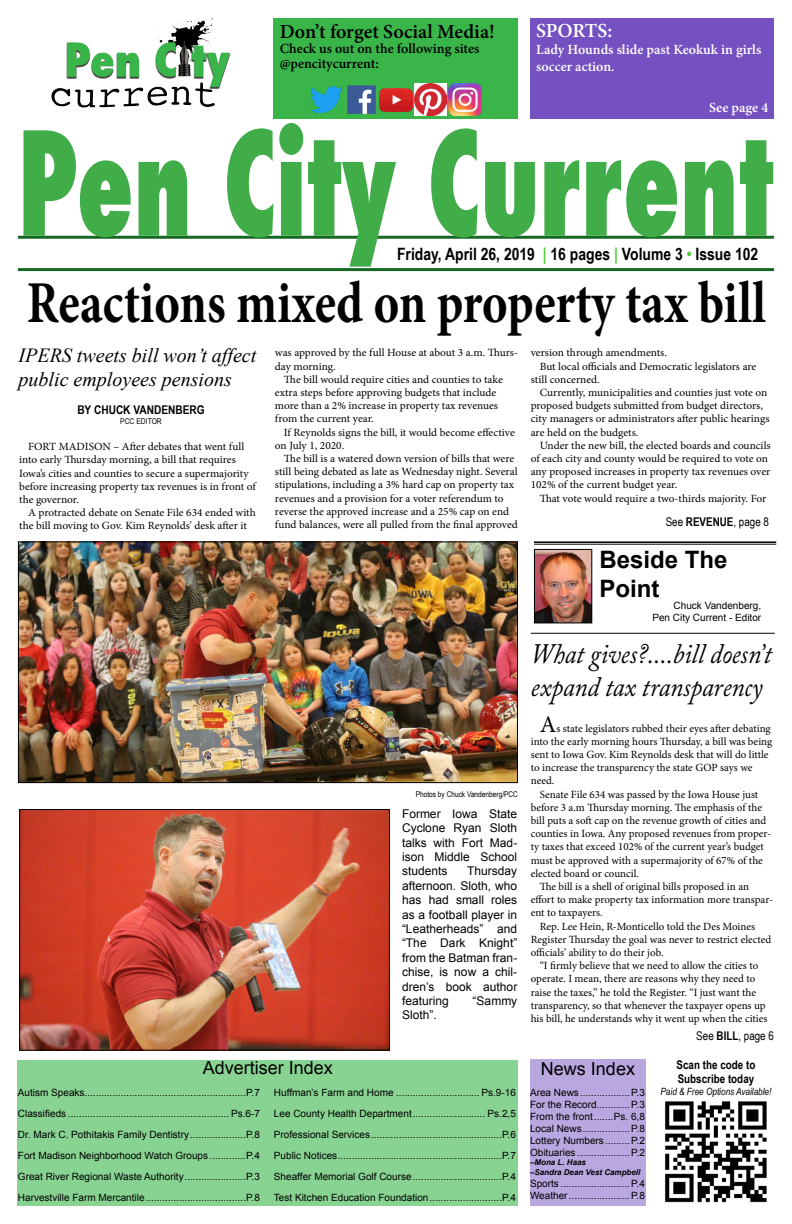
<style>
.page{position:relative;width:792px;height:1224px;background:#fff}
.page>*{position:absolute;margin:0;border:0;box-sizing:border-box;transform-origin:0 0}
.t1{font:800 condensed 139.8px "Futura";color:#41ad49;scale:.75 1}
.t2{font:700 59.4px "Minion Pro";color:#000;scale:.82 1}
.t3{font:italic 28px/33.6px "Adobe Caslon Pro";color:#000;scale:.9 1}
.t4{font:700 24px/28.8px "Arial";color:#000}
.t5{font:italic 20px/24px "Times New Roman";color:#000}
.t6{font:600 20px "Minion Pro";color:#000}
.t7{font:600 20px "Minion Pro";letter-spacing:-.01em;color:#fff}
.t8{font:18px "Arial";color:#000}
.t9{font:700 17px "Arial Narrow";color:#000}
.t10{font:600 14px/16.8px "Minion Pro";color:#fff}
.t11{font:600 14px/15px "Minion Pro";color:#000}
.t12{font:12px/14.4px "Arial";color:#000;text-align:justify}
.t13{font:700 12px/14.4px "Arial Narrow";color:#000}
.t14{font:12px "Arial Narrow";color:#000}
.t15{font:11px/13.2px "Minion Pro";color:#000}
.t16{font:10px/21px "Arial";color:#000;text-align:justify}
.t17{font:italic 10px "Arial Narrow";color:#000}
.t18{font:8px "Arial Narrow";color:#000}
.t19{font:italic 700 8px/9.6px "Arial";color:#000}
.s1{color:#51cc36}
.s2{font-weight:700}
.s3{font-size:24px}
</style>
<div class="page">
<hr style="left:18px;top:236px;width:756px;height:3px;background:#166823">
<svg style="left:51px;top:42px;width:180px;height:66px"></svg>
<img style="left:154px;top:18px;width:59px;height:62px">
<div style="left:530px;top:18px;width:244px;height:100px;background:#7450c1"></div>
<hr style="left:18px;top:268px;width:756px;height:3px;background:#166823">
<div style="left:274px;top:18px;width:244px;height:101px;background:#39b54a"></div>
<img style="left:347px;top:85px;width:29px;height:29px">
<img style="left:310px;top:86px;width:33px;height:27px">
<img style="left:449px;top:83px;width:32px;height:33px">
<img style="left:414px;top:83px;width:33px;height:33px">
<img style="left:380px;top:88px;width:32px;height:23px">
<img style="left:665px;top:1101px;width:102px;height:102px">
<div style="left:530px;top:1060px;width:116px;height:146px;background:#b9a8e0"></div>
<div style="left:18px;top:1060px;width:500px;height:67px;background:#88d392"></div>
<div style="left:18px;top:1088px;width:500px;height:118px;background:#88d392"></div>
<img style="left:20px;top:543px;width:496px;height:238px">
<div style="left:18px;top:541px;width:500px;height:242px;border:1px solid #000"></div>
<img style="left:21px;top:811px;width:367px;height:238px">
<div style="left:19px;top:809px;width:371px;height:242px;border:1px solid #000"></div>
<img style="left:536px;top:551px;width:54px;height:70px">
<div style="left:534px;top:549px;width:58px;height:74px;border:1px solid #000"></div>
<hr style="left:534px;top:541px;width:242px;height:2px;background:#000">
<hr style="left:534px;top:544px;width:242px;height:1px;background:#000">
<hr style="left:531px;top:633px;width:244px;height:1px;background:#000">
<h3 class="t6" style="left:280px;top:17px;width:217px">Don’t forget Social Media!</h3>
<p class="t11" style="left:280px;top:41px;width:201px">Check us out on the following sites @pencitycurrent:</p>
<h3 class="t7" style="left:536px;top:17px;width:78px">SPORTS:</h3>
<p class="t10" style="left:536px;top:41px;width:227px">Lady Hounds slide past Keokuk in girls soccer action.</p>
<p class="t10" style="left:709px;top:99px;width:61px">See page 4</p>
<h1 class="t1" style="left:18px;top:89px;width:1009px">Pen City Current</h1>
<h3 class="t9" style="left:397px;top:241px;width:363px">Friday, April 26, 2019 <span class="s1">|</span> 16 pages <span class="s1">|</span> Volume 3 <span class="s1">•</span> Issue 102</h3>
<h2 class="t2" style="left:27px;top:261px;width:903px">Reactions mixed on property tax bill</h2>
<h3 class="t5" style="left:19px;top:343px;width:239px">IPERS tweets bill won’t affect public employees pensions</h3>
<p class="t13" style="left:77px;top:402px;width:129px">BY CHUCK VANDENBERG</p>
<p class="t18" style="left:120px;top:415px;width:43px">PCC EDITOR</p>
<p class="t15" style="left:19px;top:440px;width:238px;text-indent:9px">FORT MADISON – After debates that went full into early Thursday morning, a bill that requires Iowa’s cities and counties to secure a supermajority before increasing property tax revenues is in front of the governor.</p>
<p class="t15" style="left:19px;top:506px;width:238px;text-indent:9px">A protracted debate on Senate File 634 ended with the bill moving to Gov. Kim Reynolds’ desk after it</p>
<p class="t15" style="left:275px;top:346px;width:245px">was approved by the full House at about 3 a.m. Thurs&shy;day morning.</p>
<p class="t15" style="left:275px;top:373px;width:229px;text-indent:9px">The bill would require cities and counties to take extra steps before approving budgets that include more than a 2% increase in property tax revenues from the current year.</p>
<p class="t15" style="left:275px;top:426px;width:241px;text-indent:9px">If Reynolds signs the bill, it would become effective on July 1, 2020.</p>
<p class="t15" style="left:275px;top:452px;width:244px;text-indent:9px">The bill is a watered down version of bills that were still being debated as late as Wednesday night. Several stipulations, including a 3% hard cap on property tax revenues and a provision for a voter referendum to reverse the approved increase and a 25% cap on end fund balances, were all pulled from the final approved</p>
<p class="t18" style="left:416px;top:788px;width:104px">Photos by Chuck Vandenberg/PCC</p>
<p class="t12" style="left:402px;top:806px;width:117px">Former Iowa State Cyclone Ryan Sloth talks with Fort Mad&shy;ison Middle School students</p>
<p class="t12" style="left:402px;top:864px;width:117px;text-indent:65px">Thursday afternoon. Sloth, who has had small roles as a football player in “Leatherheads” and “The Dark Knight” from the Batman fran&shy;chise, is now a chil&shy;dren’s book author featuring</p>
<p class="t12" style="left:473px;top:994px;width:46px">“Sammy</p>
<p class="t12" style="left:402px;top:1008px;width:36px">Sloth”.</p>
<h3 class="t8" style="left:203px;top:1056px;width:132px">Advertiser Index</h3>
<p class="t16" style="left:18px;top:1082px;width:244px">Autism Speaks..........................................................P.7<br>Classifieds .......................................................... Ps.6-7<br>Dr. Mark C. Pothitakis Family Dentistry....................P.8<br>Fort Madison Neighborhood Watch Groups .............P.4<br>Great River Regional Waste Authority......................P.3<br>Harvestville Farm Mercantile....................................P.8</p>
<p class="t16" style="left:274px;top:1082px;width:244px">Huffman’s Farm and Home .............................. Ps.9-16<br>Lee County Health Department.......................... Ps.2,5<br>Professional Services...............................................P.6<br>Public Notices...........................................................P.7<br>Sheaffer Memorial Golf Course................................P.4<br>Test Kitchen Education Foundation..........................P.4</p>
<p class="t15" style="left:531px;top:346px;width:138px">version through amendments.</p>
<p class="t15" style="left:540px;top:360px;width:218px">But local officials and Democratic legislators are</p>
<p class="t15" style="left:531px;top:373px;width:71px">still concerned.</p>
<p class="t15" style="left:540px;top:386px;width:229px">Currently, municipalities and counties just vote on</p>
<p class="t15" style="left:531px;top:399px;width:234px">proposed budgets submitted from budget directors,</p>
<p class="t15" style="left:531px;top:412px;width:240px">city managers or administrators after public hearings</p>
<p class="t15" style="left:531px;top:426px;width:109px">are held on the budgets.</p>
<p class="t15" style="left:540px;top:439px;width:232px">Under the new bill, the elected boards and councils</p>
<p class="t15" style="left:531px;top:452px;width:239px">of each city and county would be required to vote on</p>
<p class="t15" style="left:531px;top:465px;width:241px">any proposed increases in property tax revenues over</p>
<p class="t15" style="left:531px;top:478px;width:148px">102% of the current budget year.</p>
<p class="t15" style="left:540px;top:492px;width:228px">That vote would require a two-thirds majority. For</p>
<p class="t14" style="left:666px;top:513px;width:105px">See <span class="s2">REVENUE</span>, page 8</p>
<h3 class="t4" style="left:599px;top:546px;width:130px">Beside The<br>Point</h3>
<p class="t16" style="left:652px;top:600px;width:110px;line-height:12px;text-align:right">Chuck Vandenberg,<br>Pen City Current - Editor</p>
<h3 class="t3" style="left:531px;top:636px;width:269px">What gives?....bill doesn’t expand tax transparency</h3>
<p class="t15" style="left:531px;top:722px;width:243px;text-indent:9px"><span class="s3">A</span>s state legislators rubbed their eyes after debating into the early morning hours Thursday, a bill was being sent to Iowa Gov. Kim Reynolds desk that will do little to increase the transparency the state GOP says we need.</p>
<p class="t15" style="left:540px;top:788px;width:220px">Senate File 634 was passed by the Iowa House just</p>
<p class="t15" style="left:531px;top:801px;width:233px">before 3 a.m Thursday morning. The emphasis of the</p>
<p class="t15" style="left:531px;top:814px;width:237px">bill puts a soft cap on the revenue growth of cities and</p>
<p class="t15" style="left:531px;top:827px;width:242px">counties in Iowa. Any proposed revenues from proper-</p>
<p class="t15" style="left:531px;top:840px;width:235px">ty taxes that exceed 102% of the current year’s budget</p>
<p class="t15" style="left:531px;top:854px;width:234px">must be approved with a supermajority of 67% of the</p>
<p class="t15" style="left:531px;top:867px;width:110px">elected board or council.</p>
<p class="t15" style="left:540px;top:880px;width:211px">The bill is a shell of original bills proposed in an</p>
<p class="t15" style="left:531px;top:893px;width:244px">effort to make property tax information more transpar-</p>
<p class="t15" style="left:531px;top:906px;width:73px">ent to taxpayers.</p>
<p class="t15" style="left:540px;top:920px;width:217px">Rep. Lee Hein, R-Monticello told the Des Moines</p>
<p class="t15" style="left:531px;top:933px;width:242px">Register Thursday the goal was never to restrict elected</p>
<p class="t15" style="left:531px;top:946px;width:134px">officials’ ability to do their job.</p>
<p class="t15" style="left:540px;top:959px;width:220px">“I firmly believe that we need to allow the cities to</p>
<p class="t15" style="left:531px;top:972px;width:226px">operate. I mean, there are reasons why they need to</p>
<p class="t15" style="left:531px;top:986px;width:227px">raise the taxes,” he told the Register. “I just want the</p>
<p class="t15" style="left:531px;top:999px;width:236px">transparency, so that whenever the taxpayer opens up</p>
<p class="t15" style="left:531px;top:1012px;width:238px">his bill, he understands why it went up when the cities</p>
<h3 class="t8" style="left:541px;top:1057px;width:96px">News Index</h3>
<p class="t16" style="left:530px;top:1086px;width:117px;line-height:12px">Area News..................P.3<br>For the Record............P.3<br>From the front.......Ps. 6,8<br>Local News.................P.8<br>Lottery Numbers.........P.2<br>Obituaries ...................P.2</p>
<p class="t19" style="left:530px;top:1158px;width:112px">–Mona L. Haas<br>–Sandra Dean Vest Campbell</p>
<p class="t16" style="left:530px;top:1177px;width:116px;line-height:12px">Sports .........................P.4<br>Weather......................P.8</p>
<p class="t14" style="left:696px;top:1027px;width:79px">See <span class="s2">BILL</span>, page 6</p>
<p class="t13" style="left:677px;top:1057px;width:80px">Scan the code to<br>Subscribe today</p>
<p class="t17" style="left:661px;top:1084px;width:112px">Paid &amp; Free Options Available!</p>
</div>
